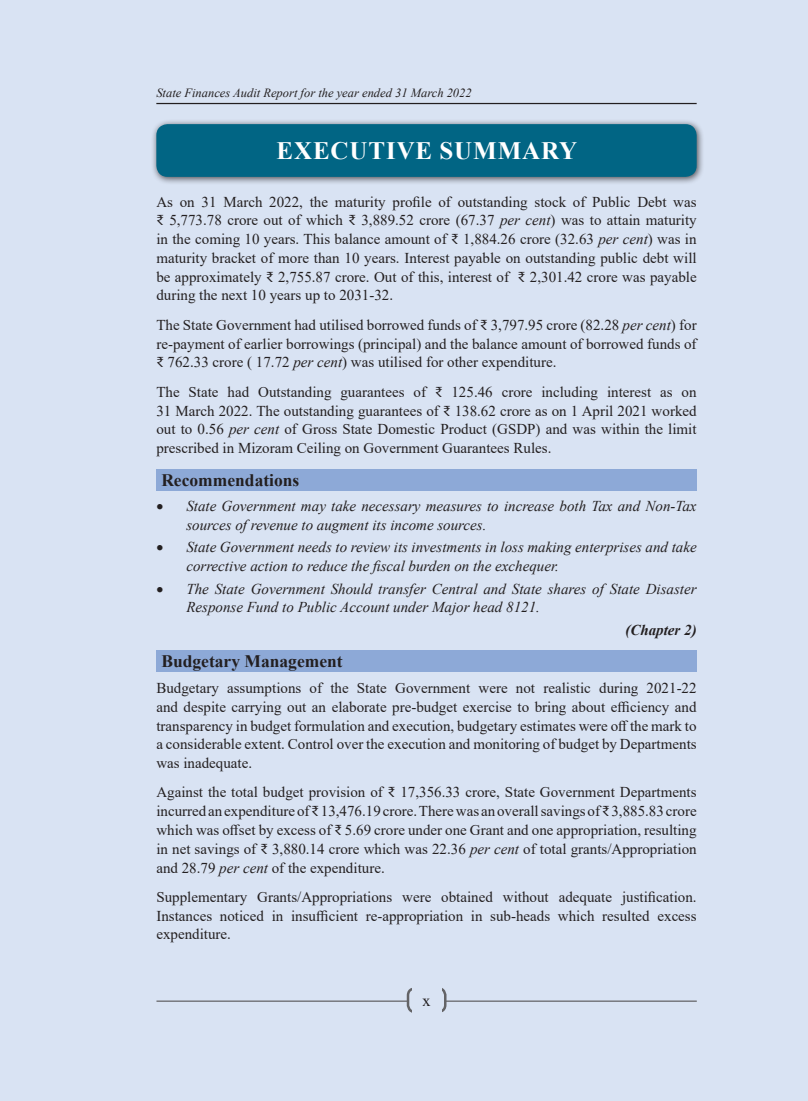
<style>
.page{position:relative;width:808px;height:1101px;background:#fff}
.page>*{position:absolute;margin:0;border:0;box-sizing:border-box;transform-origin:0 0}
.t1{font:700 25px "Times New Roman";color:#fff}
.Heading_3{font:700 17.5px "Times New Roman";color:#231f20}
.t2{font:16.25px "Times New Roman";color:#231f20}
.Body{font:15px/18.8px "Times New Roman";color:#231f20;text-align:justify}
.List_Paragraph_Bulle{font:italic 15px/18.8px "Times New Roman";color:#231f20}
.Default{font:italic 15px/18.8px "Times New Roman";color:#231f20}
.List_Paragraph_Bulle-2{font:italic 700 15px "Times New Roman";color:#231f20}
.t3{font:italic 12.5px "Times New Roman";color:#231f20}
.s1{font-style:italic}
</style>
<div class="page">
<div style="left:0;top:0;width:786px;height:1100px;background:#d9e3f3"></div>
<div style="left:151px;top:118px;width:559px;height:72px;background:#231f20;opacity:.75"></div>
<div style="left:156px;top:124px;width:540px;height:53px;background:#016584;border-radius:11px"></div>
<hr style="left:156px;top:103px;width:540px;height:1px;background:#231f20">
<hr style="left:156px;top:1000px;width:540px;height:1px;background:#636366">
<div style="left:408px;top:987px;width:37px;height:24px;background:#d9e3f3;border-radius:7px"></div>
<div style="left:407px;top:986px;width:39px;height:26px;border:2px solid #636366;border-radius:7px"></div>
<div style="left:412px;top:982px;width:29px;height:34px;background:#d9e3f3"></div>
<div style="left:786px;top:0;width:22px;height:1100px;background:#d9e3f3"></div>
<div style="left:156px;top:468px;width:540px;height:22px;background:#8da9d7"></div>
<div style="left:156px;top:650px;width:540px;height:22px;background:#8da9d7"></div>
<p class="t3" style="left:156px;top:84px;width:317px">State Finances Audit Report for the year ended 31 March 2022</p>
<h1 class="t1" style="left:276px;top:133px;width:19px">executive</h1>
<h1 class="t1" style="left:439px;top:133px;width:21px">summary</h1>
<p class="Body" style="left:156px;top:191px;width:542px">As on 31 March 2022, the maturity profile of outstanding stock of Public Debt was ₹ 5,773.78 crore out of which ₹ 3,889.52 crore (67.37 <span class="s1">per cent</span>) was to attain maturity in the coming 10 years. This balance amount of ₹ 1,884.26 crore (32.63 <span class="s1">per cent</span>) was in maturity bracket of more than 10 years. Interest payable on outstanding public debt will be approximately ₹ 2,755.87 crore. Out of this, interest of ₹ 2,301.42 crore was payable during the next 10 years up to 2031-32.</p>
<p class="Body" style="left:156px;top:315px;width:542px">The State Government had utilised borrowed funds of ₹ 3,797.95 crore (82.28 <span class="s1">per cent</span>) for re-payment of earlier borrowings (principal) and the balance amount of borrowed funds of ₹ 762.33 crore ( 17.72 <span class="s1">per cent</span>) was utilised for other expenditure.</p>
<p class="Body" style="left:156px;top:382px;width:542px">The State had Outstanding guarantees of ₹ 125.46 crore including interest as on 31 March 2022. The outstanding guarantees of ₹ 138.62 crore as on 1 April 2021 worked out to 0.56 <span class="s1">per cent</span> of Gross State Domestic Product (GSDP) and was within the limit prescribed in Mizoram Ceiling on Government Guarantees Rules.</p>
<p class="Heading_3" style="left:161px;top:467px;width:140px">Recommendations</p>
<p class="Default" style="left:186px;top:496px;width:511px;text-indent:-30px">• State Government may take necessary measures to increase both Tax and Non-Tax sources of revenue to augment its income sources.</p>
<p class="List_Paragraph_Bulle" style="left:186px;top:537px;width:512px;text-indent:-30px">• State Government needs to review its investments in loss making enterprises and take corrective action to reduce the fiscal burden on the exchequer.</p>
<p class="List_Paragraph_Bulle" style="left:186px;top:578px;width:511px;text-indent:-30px">• The State Government Should transfer Central and State shares of State Disaster<br>Response Fund to Public Account under Major head 8121.</p>
<p class="List_Paragraph_Bulle-2" style="left:625px;top:619px;width:73px">(Chapter 2)</p>
<p class="Heading_3" style="left:161px;top:648px;width:183px">Budgetary Management</p>
<p class="Body" style="left:156px;top:678px;width:542px">Budgetary assumptions of the State Government were not realistic during 2021-22 and despite carrying out an elaborate pre-budget exercise to bring about efficiency and transparency in budget formulation and execution, budgetary estimates were off the mark to a considerable extent. Control over the execution and monitoring of budget by Departments was inadequate.</p>
<p class="Body" style="left:156px;top:782px;width:542px">Against the total budget provision of ₹ 17,356.33 crore, State Government Departments incurred an expenditure of ₹ 13,476.19 crore. There was an overall savings of ₹ 3,885.83 crore which was offset by excess of ₹ 5.69 crore under one Grant and one appropriation, resulting in net savings of ₹ 3,880.14 crore which was 22.36 <span class="s1">per cent</span> of total grants/Appropriation and 28.79 <span class="s1">per cent</span> of the expenditure.</p>
<p class="Body" style="left:156px;top:886px;width:542px">Supplementary Grants/Appropriations were obtained without adequate justification.<br>Instances noticed in insufficient re-appropriation in sub-heads which resulted excess expenditure.</p>
<p class="t2" style="left:422px;top:988px;width:10px">x</p>
</div>
